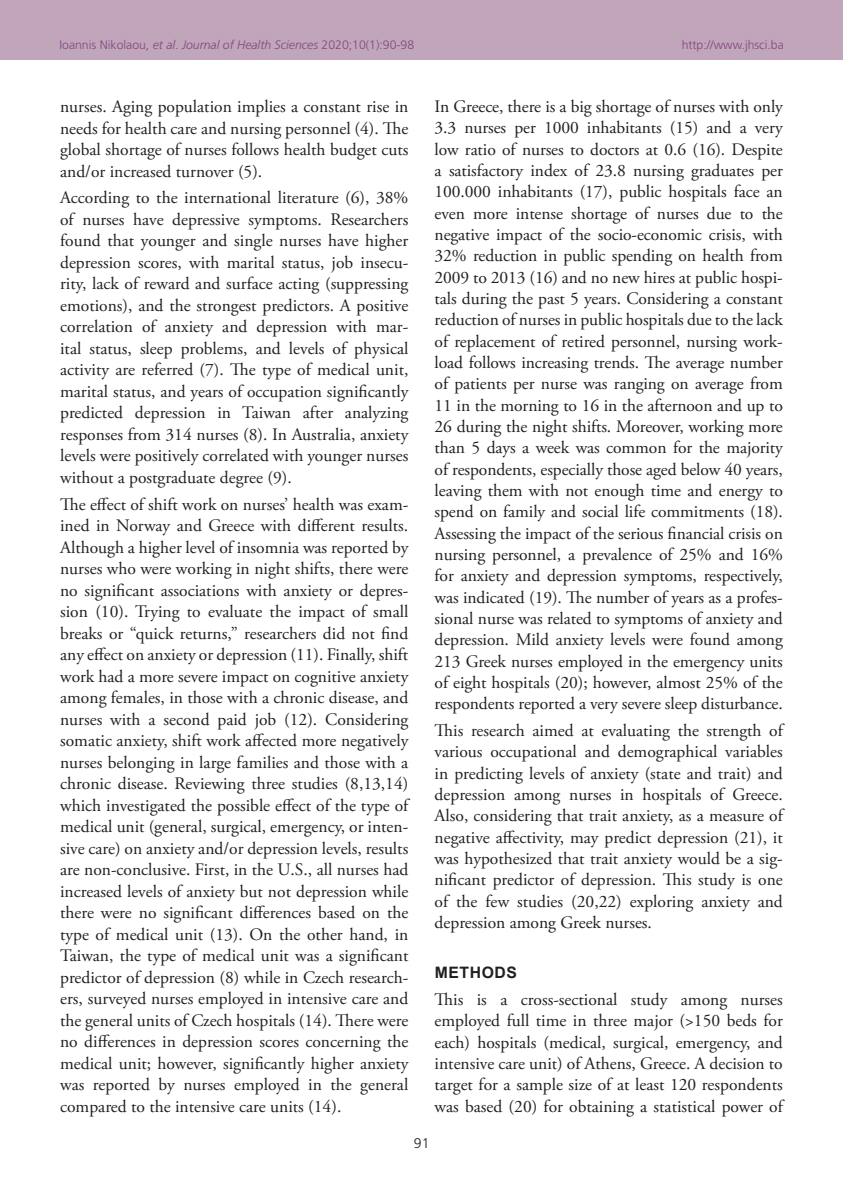
<style>
.page{position:relative;width:843px;height:1191px;background:#fff}
.page>*{position:absolute;margin:0;border:0;box-sizing:border-box;transform-origin:0 0}
.TX{font:17.5px/21.5px "Adobe Garamond Pro";color:#231f20;text-align:justify}
.t1{font:700 15.75px "Arial";letter-spacing:.035em;color:#231f20}
.RF{font:300 14px "Frutiger CE";color:#231f20}
.RH{font:300 12.25px "Frutiger CE";color:#82467e}
.s1{font-style:italic}
</style>
<div class="page">
<div style="left:0;top:0;width:843px;height:60px;background:#c0a5bb"></div>
<p class="RH" style="left:60px;top:37px;width:356px">Ioannis Nikolaou, <span class="s1">et al</span>. <span class="s1">Journal of Health Sciences</span> 2020;10(1):90-98</p>
<p class="RH" style="left:682px;top:37px;width:104px">http://www.jhsci.ba</p>
<p class="TX" style="left:60px;top:96px;width:350px">nurses. Aging population implies a constant rise in needs for health care and nursing personnel (4). The global shortage of nurses follows health budget cuts and/or increased turnover (5).</p>
<p class="TX" style="left:60px;top:188px;width:350px">According to the international literature (6), 38% of nurses have depressive symptoms. Researchers found that younger and single nurses have higher depression scores, with marital status, job insecu&shy;rity, lack of reward and surface acting (suppressing emotions), and the strongest predictors. A positive correlation of anxiety and depression with mar&shy;ital status, sleep problems, and levels of physical activity are referred (7). The type of medical unit, marital status, and years of occupation significantly predicted depression in Taiwan after analyzing responses from 314 nurses (8). In Australia, anxiety levels were positively correlated with younger nurses without a postgraduate degree (9).</p>
<p class="TX" style="left:60px;top:494px;width:350px">The effect of shift work on nurses’ health was exam&shy;ined in Norway and Greece with different results.<br>Although a higher level of insomnia was reported by nurses who were working in night shifts, there were no significant associations with anxiety or depres&shy;sion (10). Trying to evaluate the impact of small breaks or “quick returns,” researchers did not find any effect on anxiety or depression (11). Finally, shift work had a more severe impact on cognitive anxiety among females, in those with a chronic disease, and nurses with a second paid job (12). Considering somatic anxiety, shift work affected more negatively nurses belonging in large families and those with a chronic disease. Reviewing three studies (8,13,14) which investigated the possible effect of the type of medical unit (general, surgical, emergency, or inten&shy;sive care) on anxiety and/or depression levels, results are non-conclusive. First, in the U.S., all nurses had increased levels of anxiety but not depression while there were no significant differences based on the type of medical unit (13). On the other hand, in Taiwan, the type of medical unit was a significant predictor of depression (8) while in Czech research&shy;ers, surveyed nurses employed in intensive care and the general units of Czech hospitals (14). There were no differences in depression scores concerning the medical unit; however, significantly higher anxiety was reported by nurses employed in the general compared to the intensive care units (14).</p>
<p class="TX" style="left:435px;top:96px;width:350px">In Greece, there is a big shortage of nurses with only 3.3 nurses per 1000 inhabitants (15) and a very low ratio of nurses to doctors at 0.6 (16). Despite a satisfactory index of 23.8 nursing graduates per 100.000 inhabitants (17), public hospitals face an even more intense shortage of nurses due to the negative impact of the socio-economic crisis, with 32% reduction in public spending on health from 2009 to 2013 (16) and no new hires at public hospi&shy;tals during the past 5 years. Considering a constant reduction of nurses in public hospitals due to the lack of replacement of retired personnel, nursing work&shy;load follows increasing trends. The average number of patients per nurse was ranging on average from 11 in the morning to 16 in the afternoon and up to 26 during the night shifts. Moreover, working more than 5 days a week was common for the majority of respondents, especially those aged below 40 years, leaving them with not enough time and energy to spend on family and social life commitments (18).<br>Assessing the impact of the serious financial crisis on nursing personnel, a prevalence of 25% and 16% for anxiety and depression symptoms, respectively, was indicated (19). The number of years as a profes&shy;sional nurse was related to symptoms of anxiety and depression. Mild anxiety levels were found among 213 Greek nurses employed in the emergency units of eight hospitals (20); however, almost 25% of the respondents reported a very severe sleep disturbance.</p>
<p class="TX" style="left:435px;top:720px;width:350px">This research aimed at evaluating the strength of various occupational and demographical variables in predicting levels of anxiety (state and trait) and depression among nurses in hospitals of Greece.<br>Also, considering that trait anxiety, as a measure of negative affectivity, may predict depression (21), it was hypothesized that trait anxiety would be a sig&shy;nificant predictor of depression. This study is one of the few studies (20,22) exploring anxiety and depression among Greek nurses.</p>
<h1 class="t1" style="left:435px;top:961px;width:84px">METHODS</h1>
<p class="TX" style="left:435px;top:989px;width:350px">This is a cross-sectional study among nurses employed full time in three major (&gt;150 beds for each) hospitals (medical, surgical, emergency, and intensive care unit) of Athens, Greece. A decision to target for a sample size of at least 120 respondents was based (20) for obtaining a statistical power of</p>
<p class="RF" style="left:414px;top:1134px;width:17px">91</p>
</div>
